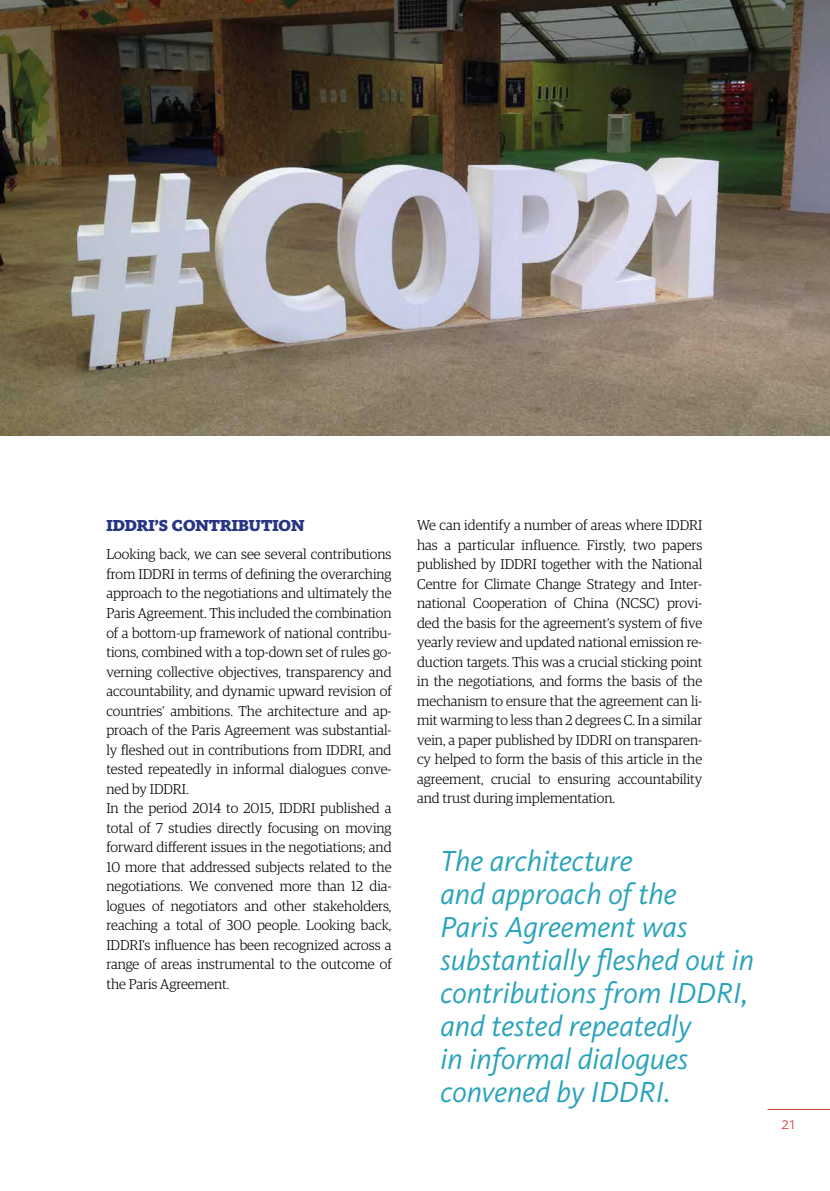
<style>
.page{position:relative;width:830px;height:1191px;background:#fff}
.page>*{position:absolute;margin:0;border:0;box-sizing:border-box;transform-origin:0 0}
.t1{font:italic 30px/33px "FF Kievit Pro";color:#29a3bb}
.t2{font:300 18px "FF Kievit Pro";color:#d53d38}
.t3{font:900 16.5px "FF Kievit Slab";color:#283583}
.t4{font:300 14.25px/19.5px "Guardian Egyp";color:#000}
</style>
<div class="page">
<hr style="left:767px;top:1109px;width:62px;height:1px;background:#d53d38">
<img style="left:0;top:0;width:829px;height:436px">
<p class="t3" style="left:106px;top:516px;width:199px">IDDRI’S CONTRIBUTION</p>
<p class="t4" style="left:106px;top:544px;width:286px">Looking back, we can see several contributions from IDDRI in terms of defining the overarching approach to the negotiations and ultimately the Paris Agreement. This included the combination of a bottom-up framework of national contribu&shy;tions, combined with a top-down set of rules go&shy;verning collective objectives, transparency and accountability, and dynamic upward revision of countries’ ambitions. The architecture and ap&shy;proach of the Paris Agreement was substantial&shy;ly fleshed out in contributions from IDDRI, and tested repeatedly in informal dialogues conve&shy;ned by IDDRI.<br>In the period 2014 to 2015, IDDRI published a total of 7 studies directly focusing on moving forward different issues in the negotiations; and 10 more that addressed subjects related to the negotiations. We convened more than 12 dia&shy;logues of negotiators and other stakeholders, reaching a total of 300 people. Looking back, IDDRI’s influence has been recognized across a range of areas instrumental to the outcome of the Paris Agreement.</p>
<p class="t4" style="left:417px;top:514px;width:286px;text-align:justify">We can identify a number of areas where IDDRI has a particular influence. Firstly, two papers published by IDDRI together with the National Centre for Climate Change Strategy and Inter&shy;national Cooperation of China (NCSC) provi&shy;ded the basis for the agreement’s system of five yearly review and updated national emission re&shy;duction targets. This was a crucial sticking point in the negotiations, and forms the basis of the mechanism to ensure that the agreement can li&shy;mit warming to less than 2 degrees C. In a similar vein, a paper published by IDDRI on transparen&shy;cy helped to form the basis of this article in the agreement, crucial to ensuring accountability and trust during implementation.</p>
<h1 class="t1" style="left:440px;top:844px;width:315px">The architecture<br>and approach of the<br>Paris Agreement was substantially fleshed out in contributions from IDDRI, and tested repeatedly<br>in informal dialogues convened by IDDRI.</h1>
<p class="t2" style="left:780px;top:1112px;width:15px">21</p>
</div>
